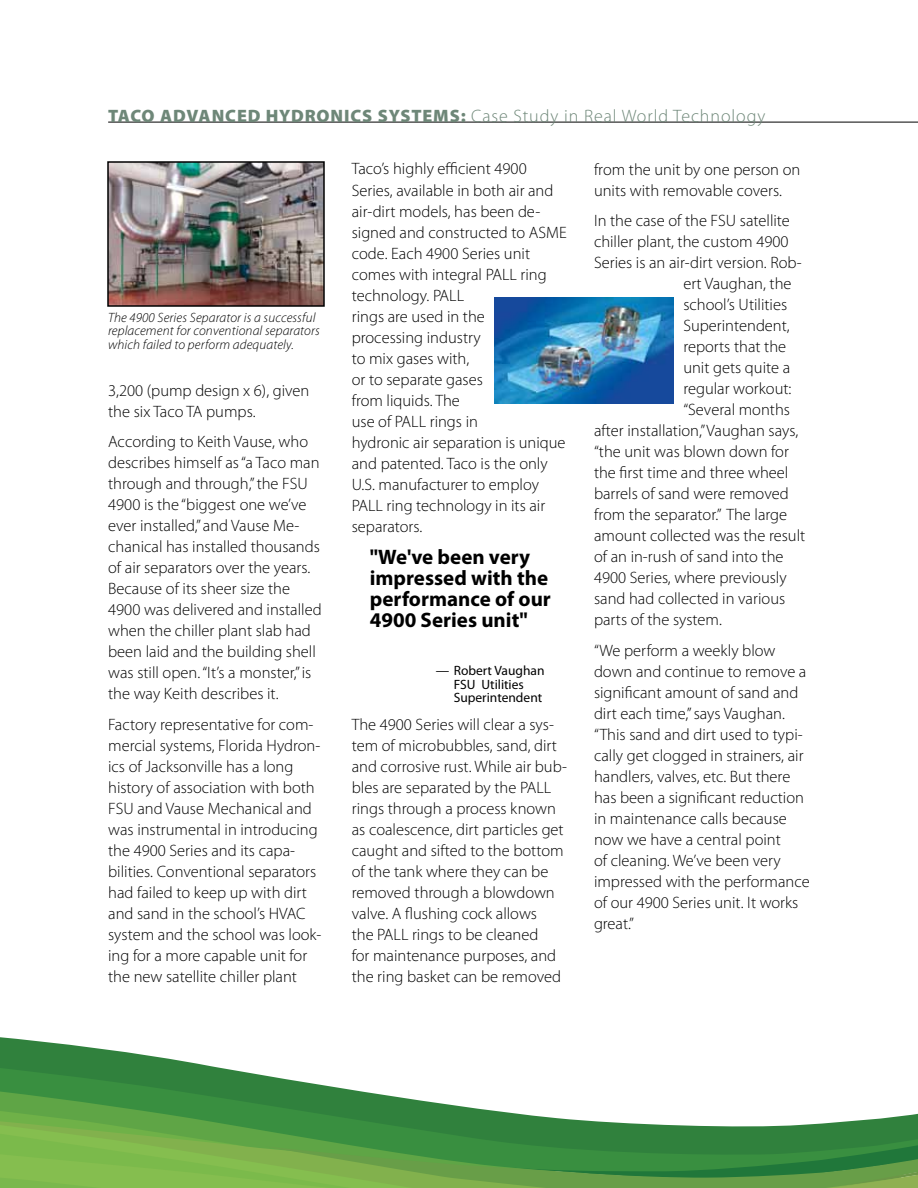
<style>
.page{position:relative;width:918px;height:1188px;background:#fff}
.page>*{position:absolute;margin:0;border:0;box-sizing:border-box;transform-origin:0 0}
.t1{font:700 21px/21px "Myriad Pro";color:#000}
.t2{font:300 18px "Myriad Pro";letter-spacing:.05em;color:#6e8778}
.t3{font:300 16.5px/21px "Myriad Pro";color:#000}
.t4{font:italic 300 13.5px/13.5px "Myriad Pro";letter-spacing:.01em;color:#000}
.t5{font:13.5px/13.5px "Myriad Pro";color:#000}
.s1{font-weight:900}
</style>
<div class="page">
<svg style="left:0;top:1037px;width:321px;height:48px"></svg>
<svg style="left:0;top:1085px;width:918px;height:103px"></svg>
<hr style="left:108px;top:122px;width:810px;height:1px;background:#000">
<img style="left:495px;top:297px;width:179px;height:106px">
<img style="left:110px;top:164px;width:212px;height:140px">
<div style="left:107px;top:161px;width:218px;height:146px;border:2px solid #000"></div>
<p class="t2" style="left:108px;top:105px;width:659px"><span class="s1">TACO ADVANCED HYDRONICS SYSTEMS:</span> Case Study in Real World Technology</p>
<p class="t4" style="left:108px;top:310px;width:213px">The 4900 Series Separator is a successful replacement for conventional separators which failed to perform adequately.</p>
<p class="t3" style="left:108px;top:379px;width:203px">3,200 (pump design x 6), given the six Taco TA pumps.</p>
<p class="t3" style="left:108px;top:431px;width:215px">According to Keith Vause, who describes himself as “a Taco man through and through,” the FSU<br>4900 is the “biggest one we’ve ever installed,” and Vause Me&shy;chanical has installed thousands of air separators over the years.<br>Because of its sheer size the<br>4900 was delivered and installed when the chiller plant slab had been laid and the building shell was still open. “It’s a monster,” is the way Keith describes it.</p>
<p class="t3" style="left:108px;top:714px;width:215px">Factory representative for com&shy;mercial systems, Florida Hydron&shy;ics of Jacksonville has a long history of association with both<br>FSU and Vause Mechanical and was instrumental in introducing the 4900 Series and its capa&shy;bilities. Conventional separators had failed to keep up with dirt and sand in the school’s HVAC system and the school was look&shy;ing for a more capable unit for the new satellite chiller plant</p>
<p class="t3" style="left:352px;top:158px;width:217px">Taco’s highly efficient 4900<br>Series, available in both air and air-dirt models, has been de&shy;signed and constructed to ASME code. Each 4900 Series unit comes with integral PALL ring technology. PALL<br>rings are used in the<br>processing industry<br>to mix gases with,<br>or to separate gases<br>from liquids. The<br>use of PALL rings in<br>hydronic air separation is unique and patented. Taco is the only<br>U.S. manufacturer to employ<br>PALL ring technology in its air separators.</p>
<p class="t1" style="left:370px;top:546px;width:183px">"We've been very impressed with the performance of our<br>4900 Series unit"</p>
<p class="t5" style="left:454px;top:664px;width:92px;text-indent:-18px">— Robert Vaughan<br>FSU Utilities<br>Superintendent</p>
<p class="t3" style="left:352px;top:714px;width:217px">The 4900 Series will clear a sys&shy;tem of microbubbles, sand, dirt and corrosive rust. While air bub&shy;bles are separated by the PALL rings through a process known as coalescence, dirt particles get caught and sifted to the bottom of the tank where they can be removed through a blowdown valve. A flushing cock allows<br>the PALL rings to be cleaned<br>for maintenance purposes, and the ring basket can be removed</p>
<p class="t3" style="left:594px;top:158px;width:208px">from the unit by one person on units with removable covers.</p>
<p class="t3" style="left:594px;top:210px;width:197px">In the case of the FSU satellite</p>
<p class="t3" style="left:594px;top:231px;width:196px">chiller plant, the custom 4900</p>
<p class="t3" style="left:594px;top:252px;width:209px">Series is an air-dirt version. Rob-</p>
<p class="t3" style="left:683px;top:273px;width:110px">ert Vaughan, the</p>
<p class="t3" style="left:683px;top:294px;width:105px">school’s Utilities</p>
<p class="t3" style="left:683px;top:315px;width:108px">Superintendent,</p>
<p class="t3" style="left:683px;top:336px;width:104px">reports that the</p>
<p class="t3" style="left:683px;top:357px;width:108px">unit gets quite a</p>
<p class="t3" style="left:683px;top:378px;width:110px">regular workout:</p>
<p class="t3" style="left:683px;top:399px;width:108px">“Several months</p>
<p class="t3" style="left:594px;top:420px;width:206px">after installation,” Vaughan says,</p>
<p class="t3" style="left:594px;top:441px;width:196px">“the unit was blown down for</p>
<p class="t3" style="left:594px;top:462px;width:196px">the first time and three wheel</p>
<p class="t3" style="left:594px;top:483px;width:196px">barrels of sand were removed</p>
<p class="t3" style="left:594px;top:504px;width:195px">from the separator.” The large</p>
<p class="t3" style="left:594px;top:525px;width:213px">amount collected was the result</p>
<p class="t3" style="left:594px;top:546px;width:191px">of an in-rush of sand into the</p>
<p class="t3" style="left:594px;top:567px;width:194px">4900 Series, where previously</p>
<p class="t3" style="left:594px;top:588px;width:193px">sand had collected in various</p>
<p class="t3" style="left:594px;top:609px;width:129px">parts of the system.</p>
<p class="t3" style="left:594px;top:640px;width:217px">“We perform a weekly blow down and continue to remove a significant amount of sand and dirt each time,” says Vaughan. “This sand and dirt used to typi&shy;cally get clogged in strainers, air handlers, valves, etc. But there has been a significant reduction in maintenance calls because now we have a central point<br>of cleaning. We’ve been very impressed with the performance of our 4900 Series unit. It works great.”</p>
</div>
